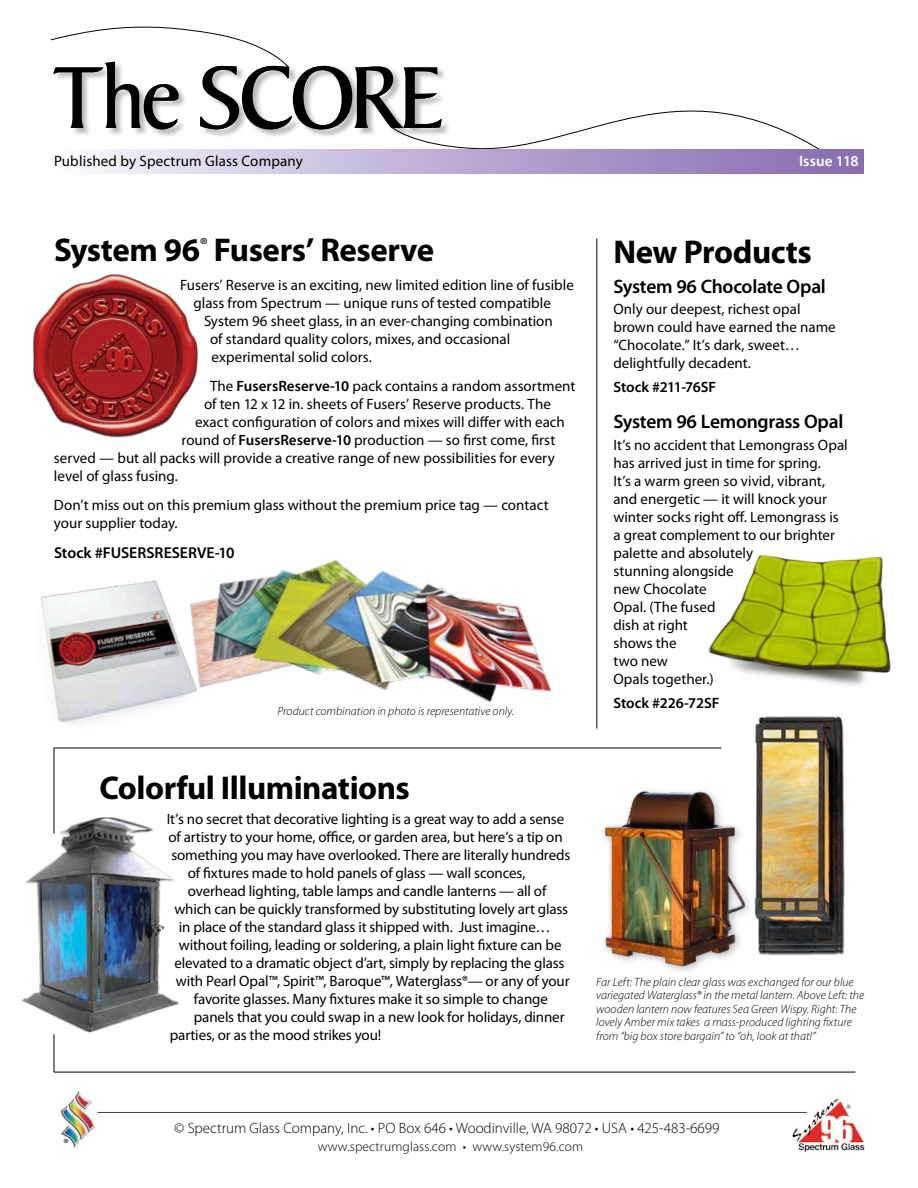
<style>
.page{position:relative;width:918px;height:1188px;background:#fff}
.page>*{position:absolute;margin:0;border:0;box-sizing:border-box;transform-origin:0 0}
.t1{font:94.5px "Baker Signet";letter-spacing:-.05em;color:#000}
.t2{font:700 33px "Myriad Pro";letter-spacing:-.015em;color:#000}
.t3{font:600 19.5px "Myriad Pro";letter-spacing:-.015em;color:#000}
.t4{font:600 15.75px "Myriad Pro";color:#000}
.t5{font:15px/18px "Myriad Pro";letter-spacing:-.005em;color:#000}
.t6{font:300 15px "Myriad Pro";color:#000}
.t7{font:600 15px "Myriad Pro";letter-spacing:-.005em;color:#000}
.t8{font:600 15px "Myriad Pro";letter-spacing:.01em;color:#fff}
.t9{font:300 13.5px "Myriad Pro";letter-spacing:.01em;color:#000}
.t10{font:italic 300 12px/13.5px "Myriad Pro";color:#000}
.s1{font-weight:600}
</style>
<div class="page">
<img style="left:32px;top:274px;width:166px;height:164px">
<svg style="left:415px;top:110px;width:405px;height:39px"></svg>
<svg style="left:51px;top:26px;width:232px;height:35px"></svg>
<div style="left:54px;top:149px;width:810px;height:25px;background:linear-gradient(to right,#f7f6fc,#8466ad)"></div>
<div style="left:54px;top:61px;width:397px;height:78px;background:#000;opacity:.28"></div>
<img style="left:792px;top:1098px;width:73px;height:55px">
<hr style="left:98px;top:1112px;width:709px;height:1px;background:#414042">
<img style="left:60px;top:1091px;width:38px;height:57px">
<hr style="left:597px;top:239px;width:1px;height:490px;background:#000">
<hr style="left:54px;top:748px;width:667px;height:1px;background:#000">
<img style="left:755px;top:716px;width:90px;height:240px">
<img style="left:215px;top:560px;width:337px;height:143px">
<hr style="left:54px;top:748px;width:1px;height:85px;background:#000">
<hr style="left:54px;top:1072px;width:801px;height:1px;background:#000">
<img style="left:21px;top:817px;width:158px;height:223px">
<img style="left:604px;top:770px;width:154px;height:201px">
<hr style="left:54px;top:1034px;width:1px;height:38px;background:#000">
<img style="left:40px;top:580px;width:175px;height:144px">
<img style="left:708px;top:555px;width:183px;height:131px">
<h1 class="t1" style="left:53px;top:47px;width:393px">The SCORE</h1>
<p class="t5" style="left:54px;top:151px;width:250px">Published by Spectrum Glass Company</p>
<p class="t8" style="left:799px;top:151px;width:61px">Issue 118</p>
<h2 class="t2" style="left:54px;top:228px;width:382px">System 96<sup>®</sup> Fusers’ Reserve</h2>
<p class="t5" style="left:194px;top:275px;width:382px;text-indent:-14px">Fusers’ Reserve is an exciting, new limited edition line of fusible glass from Spectrum — unique runs of tested compatible</p>
<p class="t5" style="left:210px;top:311px;width:344px;text-indent:-6px">System 96 sheet glass, in an ever-changing combination of standard quality colors, mixes, and occasional experimental solid colors.</p>
<p class="t5" style="left:210px;top:376px;width:367px">The <span class="s1">FusersReserve-10</span> pack contains a random assortment</p>
<p class="t5" style="left:204px;top:394px;width:349px">of ten 12 x 12 in. sheets of Fusers’ Reserve products. The</p>
<p class="t5" style="left:195px;top:412px;width:371px">exact configuration of colors and mixes will differ with each</p>
<p class="t5" style="left:182px;top:430px;width:375px">round of <span class="s1">FusersReserve-10</span> production — so first come, first</p>
<p class="t5" style="left:54px;top:448px;width:502px">served — but all packs will provide a creative range of new possibilities for every</p>
<p class="t5" style="left:54px;top:466px;width:126px">level of glass fusing.</p>
<p class="t5" style="left:54px;top:496px;width:496px">Don’t miss out on this premium glass without the premium price tag — contact your supplier today.</p>
<p class="t4" style="left:54px;top:543px;width:182px">Stock #FUSERSRESERVE-10</p>
<p class="t10" style="left:278px;top:705px;width:238px">Product combination in photo is representative only.</p>
<h2 class="t2" style="left:613px;top:231px;width:200px">New Products</h2>
<h3 class="t3" style="left:613px;top:274px;width:214px">System 96 Chocolate Opal</h3>
<p class="t5" style="left:613px;top:299px;width:224px">Only our deepest, richest opal brown could have earned the name “Chocolate.” It’s dark, sweet… delightfully decadent.</p>
<p class="t7" style="left:613px;top:378px;width:104px">Stock #211-76SF</p>
<h3 class="t3" style="left:613px;top:410px;width:231px">System 96 Lemongrass Opal</h3>
<p class="t5" style="left:613px;top:435px;width:236px">It’s no accident that Lemongrass Opal has arrived just in time for spring.<br>It’s a warm green so vivid, vibrant, and energetic — it will knock your winter socks right off. Lemongrass is a great complement to our brighter palette and absolutely<br>stunning alongside<br>new Chocolate<br>Opal. (The fused<br>dish at right<br>shows the<br>two new<br>Opals together.)</p>
<p class="t7" style="left:613px;top:694px;width:108px">Stock #226-72SF</p>
<h2 class="t2" style="left:99px;top:767px;width:312px">Colorful Illuminations</h2>
<p class="t5" style="left:167px;top:810px;width:399px">It’s no secret that decorative lighting is a great way to add a sense</p>
<p class="t5" style="left:168px;top:828px;width:396px">of artistry to your home, office, or garden area, but here’s a tip on</p>
<p class="t5" style="left:171px;top:846px;width:401px">something you may have overlooked. There are literally hundreds</p>
<p class="t5" style="left:188px;top:864px;width:339px">of fixtures made to hold panels of glass — wall sconces,</p>
<p class="t5" style="left:188px;top:882px;width:360px">overhead lighting, table lamps and candle lanterns — all of</p>
<p class="t5" style="left:174px;top:900px;width:395px">which can be quickly transformed by substituting lovely art glass</p>
<p class="t5" style="left:179px;top:918px;width:373px">in place of the standard glass it shipped with. Just imagine…</p>
<p class="t5" style="left:179px;top:936px;width:384px">without foiling, leading or soldering, a plain light fixture can be</p>
<p class="t5" style="left:174px;top:954px;width:392px">elevated to a dramatic object d’art, simply by replacing the glass</p>
<p class="t5" style="left:176px;top:972px;width:395px">with Pearl Opal™, Spirit™, Baroque™, Waterglass®— or any of your</p>
<p class="t5" style="left:194px;top:990px;width:356px">favorite glasses. Many fixtures make it so simple to change</p>
<p class="t5" style="left:194px;top:1008px;width:372px">panels that you could swap in a new look for holidays, dinner</p>
<p class="t5" style="left:170px;top:1026px;width:213px">parties, or as the mood strikes you!</p>
<p class="t10" style="left:596px;top:975px;width:270px">Far Left: The plain clear glass was exchanged for our blue variegated Waterglass® in the metal lantern. Above Left: the wooden lantern now features Sea Green Wispy. Right: The lovely Amber mix takes a mass-produced lighting fixture from “big box store bargain” to “oh, look at that!”</p>
<p class="t9" style="left:63px;top:1136px;width:7px">®</p>
<p class="t6" style="left:174px;top:1119px;width:547px">© Spectrum Glass Company, Inc. • PO Box 646 • Woodinville, WA 98072 • USA • 425-483-6699</p>
<p class="t9" style="left:318px;top:1138px;width:267px">www.spectrumglass.com • www.system96.com</p>
</div>
